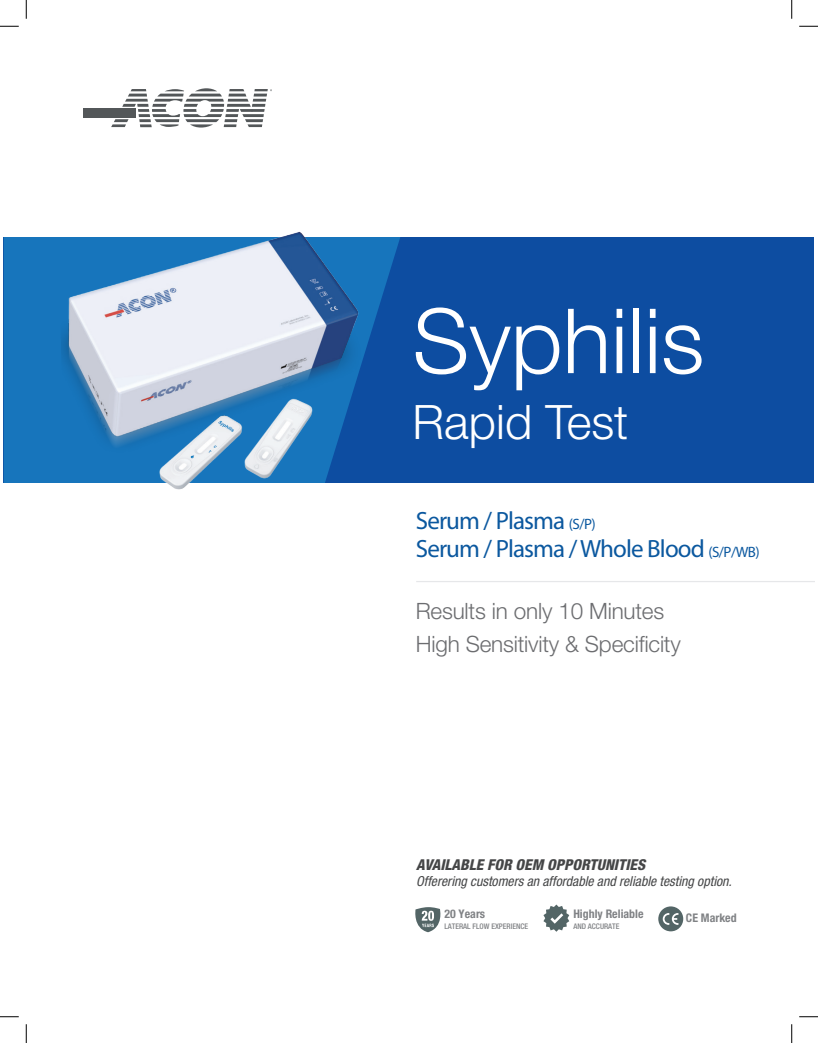
<style>
.page{position:relative;width:818px;height:1043px;background:#fff}
.page>*{position:absolute;margin:0;border:0;box-sizing:border-box;transform-origin:0 0}
.t1{font:300 90px "Helvetica Neue LT Std";color:#fff}
.t2{font:300 47.5px "Helvetica Neue LT Std";color:#fff}
.t3{font:25px/27.5px "Myriad Pro";letter-spacing:-.035em;color:#0b589f}
.t4{font:300 22.5px/32.5px "Helvetica Neue LT Std";letter-spacing:-.01em;color:#6c6d70}
.t5{font:italic 800 condensed 15px "Helvetica Neue LT Std";color:#454647}
.t6{font:italic condensed 13.75px "Helvetica Neue LT Std";color:#454647}
.t7{font:700 condensed 11.88px "Helvetica Neue LT Std";color:#808285}
.t8{font:500 condensed 7.75px "Helvetica Neue LT Std";color:#808285}
.s1{font-size:15px}
</style>
<div class="page">
<svg style="left:415px;top:907px;width:26px;height:25px"></svg>
<svg style="left:543px;top:904px;width:26px;height:27px"></svg>
<div style="left:658px;top:906px;width:25px;height:25px;background:#536566;border-radius:50%"></div>
<svg style="left:662px;top:913px;width:16px;height:11px"></svg>
<div style="left:4px;top:235px;width:810px;height:253px;background:#0d4da1"></div>
<svg style="left:4px;top:237px;width:396px;height:246px;fill:#1775bc"></svg>
<div style="left:83px;top:108px;width:53px;height:9px;background:#535759"></div>
<svg style="left:111px;top:88px;width:161px;height:40px"></svg>
<div style="left:4px;top:483px;width:810px;height:6px;background:#fff"></div>
<div style="left:4px;top:231px;width:810px;height:6px;background:#fff"></div>
<hr style="left:416px;top:581px;width:398px;height:1px;background:#e6e7e9">
<img style="left:45px;top:231px;width:327px;height:259px">
<svg style="left:0;top:25px;width:19px;height:2px"></svg>
<svg style="left:799px;top:25px;width:19px;height:2px"></svg>
<svg style="left:0;top:1016px;width:19px;height:1px"></svg>
<svg style="left:799px;top:1016px;width:19px;height:1px"></svg>
<svg style="left:25px;top:0;width:2px;height:19px"></svg>
<svg style="left:25px;top:1024px;width:2px;height:18px"></svg>
<svg style="left:791px;top:0;width:1px;height:19px"></svg>
<svg style="left:791px;top:1024px;width:1px;height:18px"></svg>
<h1 class="t1" style="left:412px;top:286px;width:293px">Syphilis</h1>
<h2 class="t2" style="left:412px;top:393px;width:217px">Rapid Test</h2>
<h3 class="t3" style="left:415px;top:506px;width:345px">Serum / Plasma <span class="s1">(S/P)<br></span>Serum / Plasma / Whole Blood <span class="s1">(S/P/WB)</span></h3>
<h3 class="t4" style="left:415px;top:594px;width:266px">Results in only 10 Minutes<br>High Sensitivity &amp; Specificity</h3>
<p class="t5" style="left:416px;top:855px;width:230px">AVAILABLE FOR OEM OPPORTUNITIES</p>
<p class="t6" style="left:416px;top:873px;width:317px">Offerering customers an affordable and reliable testing option.</p>
<p class="t7" style="left:444px;top:906px;width:42px">20 Years</p>
<p class="t8" style="left:444px;top:921px;width:85px">LATERAL FLOW EXPERIENCE</p>
<p class="t7" style="left:573px;top:906px;width:72px">Highly Reliable</p>
<p class="t8" style="left:573px;top:921px;width:48px">AND ACCURATE</p>
<p class="t7" style="left:686px;top:911px;width:52px">CE Marked</p>
</div>
